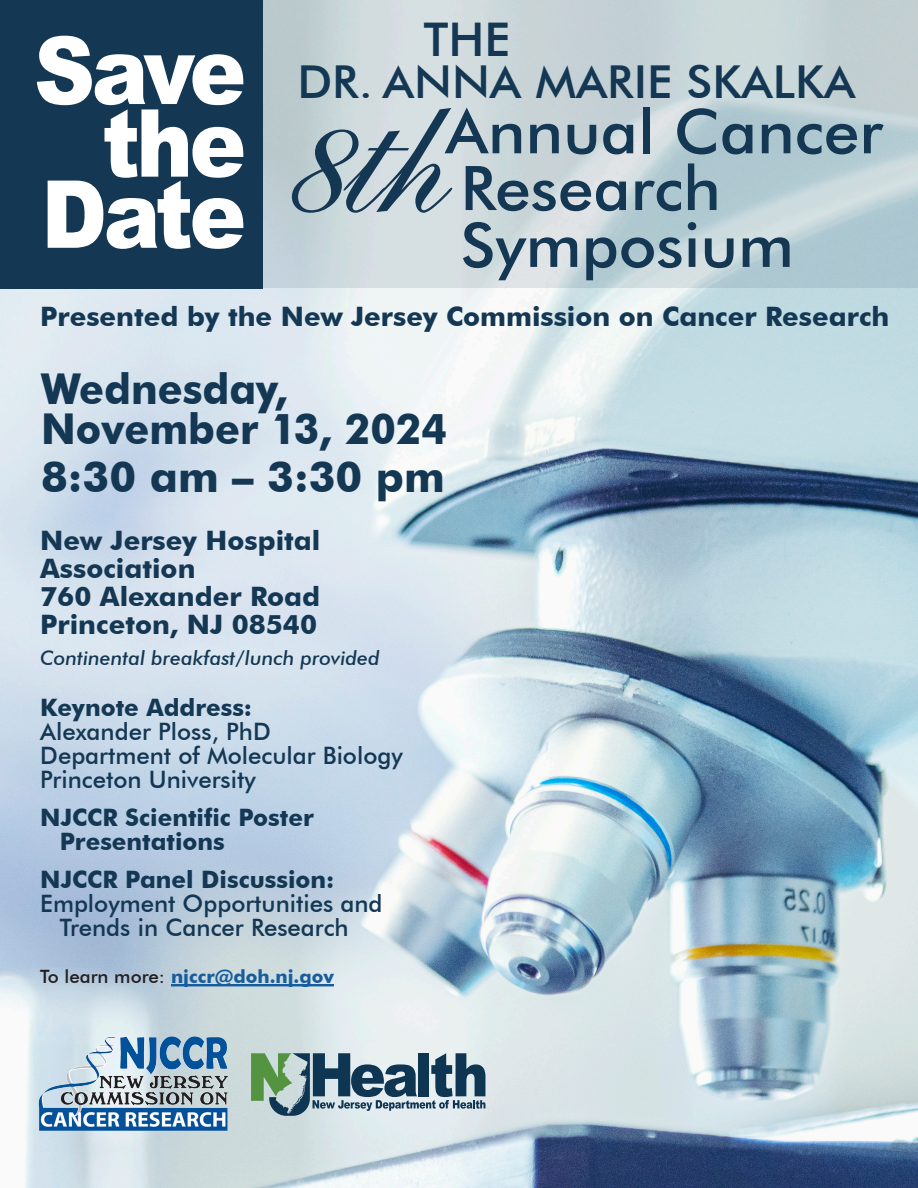
<style>
.page{position:relative;width:918px;height:1188px;background:#fff}
.page>*{position:absolute;margin:0;border:0;box-sizing:border-box;transform-origin:0 0}
.t1{font:170.25px "Shelley Andante BT";color:#143753;scale:1.04 1}
.t2{font:900 93.9px/71.8px "Arial";letter-spacing:-.04em;color:#fff;text-align:right;scale:.9 1}
.t3{font:500 61.5px/56.8px "Futura BT";color:#143753;scale:1.04 1}
.t4{font:500 46.35px "Futura BT";color:#143753;scale:1.04 1}
.t5{font:500 45.45px "Futura BT";color:#143753;scale:1.04 1}
.t6{font:700 42.45px/39.5px "Futura BT";color:#143753;scale:.96 1}
.t7{font:700 42.45px "Futura BT";color:#143753}
.t8{font:700 26.7px/27.9px "Futura BT";color:#143753}
.t9{font:500 24px/24px "Futura BT";color:#143753;text-align:center}
.t10{font:700 24px/24px "Futura BT";color:#143753}
.t11{font:italic 500 19.95px "Futura BT";color:#143753}
.t12{font:700 18.3px "Futura BT";color:#175d9e}
.s1{font-weight:500;color:#231f20}
</style>
<div class="page">
<img style="left:0;top:288px;width:918px;height:900px">
<svg style="left:262px;top:0;width:656px;height:288px;background:#c5d4d8"></svg>
<div style="left:0;top:0;width:262px;height:288px;background:#143753"></div>
<hr style="left:171px;top:984px;width:163px;height:2px;background:#175d9e">
<img style="left:182px;top:1037px;width:22px;height:33px">
<svg style="left:251px;top:1053px;width:234px;height:63px;background:#7e999e"></svg>
<p class="t4" style="left:424px;top:11px;width:84px">THE</p>
<p class="t2" style="left:34px;top:32px;width:237px">Save the<br>Date</p>
<p class="t5" style="left:297px;top:54px;width:538px">DR. ANNA MARIE SKALKA</p>
<p class="t1" style="left:285px;top:51px;width:160px">8th</p>
<p class="t3" style="left:446px;top:103px;width:422px">Annual Cancer</p>
<p class="t3" style="left:460px;top:159px;width:322px">Research<br>Symposium</p>
<p class="t8" style="left:40px;top:302px;width:851px">Presented by the New Jersey Commission on Cancer Research</p>
<p class="t6" style="left:41px;top:369px;width:424px">Wednesday,<br>November 13, 2024</p>
<p class="t7" style="left:41px;top:451px;width:405px">8:30 am – 3:30 pm</p>
<p class="t8" style="left:40px;top:526px;width:282px">New Jersey Hospital<br>Association</p>
<p class="t8" style="left:40px;top:582px;width:281px">760 Alexander Road</p>
<p class="t8" style="left:40px;top:610px;width:278px">Princeton, NJ 08540</p>
<p class="t11" style="left:40px;top:646px;width:341px">Continental breakfast/lunch provided</p>
<p class="t10" style="left:40px;top:695px;width:213px">Keynote Address:</p>
<p class="t9" style="left:40px;top:719px;width:232px">Alexander Ploss, PhD</p>
<p class="t9" style="left:40px;top:743px;width:364px">Department of Molecular Biology</p>
<p class="t9" style="left:40px;top:767px;width:217px">Princeton University</p>
<p class="t10" style="left:60px;top:805px;width:255px;text-indent:-20px">NJCCR Scientific Poster<br>Presentations</p>
<p class="t10" style="left:40px;top:868px;width:296px">NJCCR Panel Discussion:</p>
<p class="t9" style="left:40px;top:892px;width:344px">Employment Opportunities and<br>Trends in Cancer Research</p>
<p class="t12" style="left:40px;top:966px;width:295px"><span class="s1">To learn more:</span> njccr@doh.nj.gov</p>
</div>
